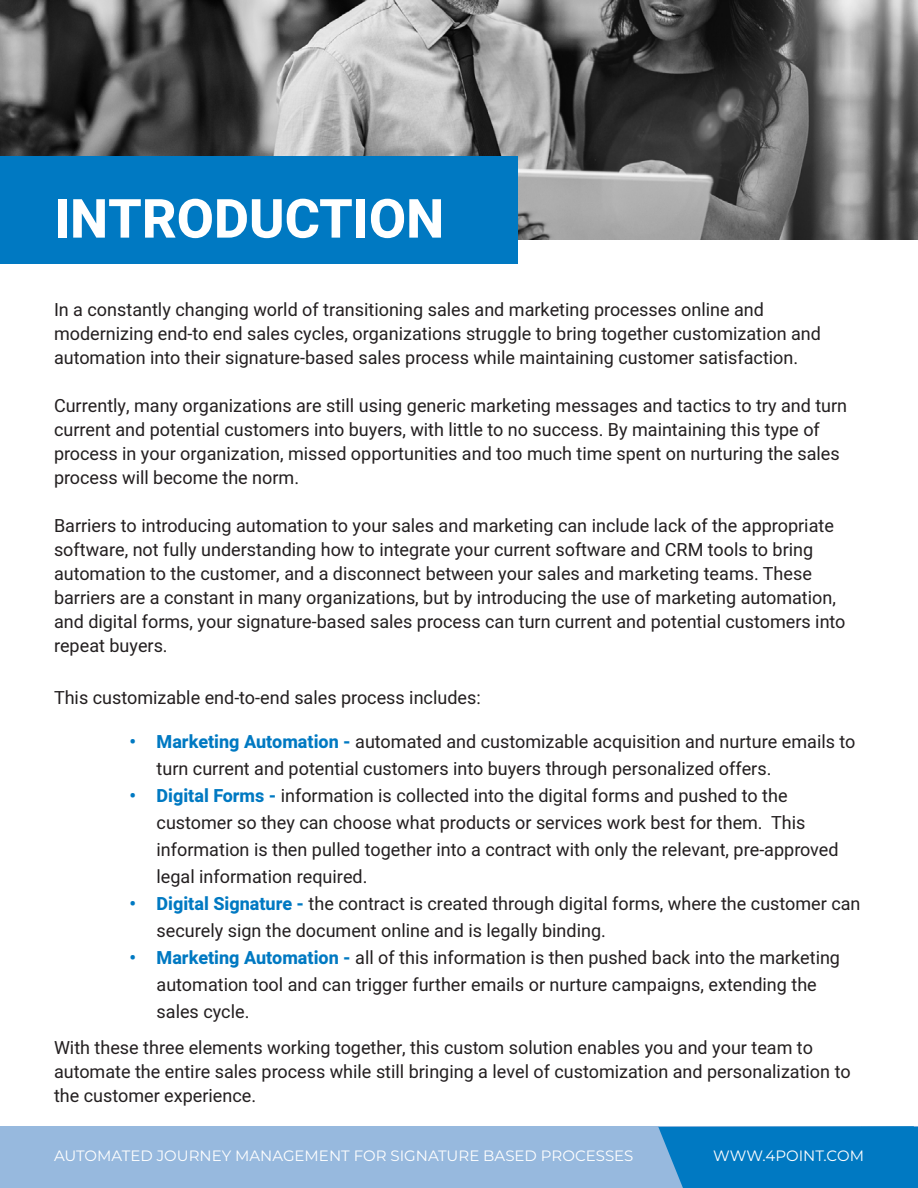
<style>
.page{position:relative;width:918px;height:1188px;background:#fff}
.page>*{position:absolute;margin:0;border:0;box-sizing:border-box;transform-origin:0 0}
.t1{font:800 54px "Heebo";color:#fff}
.t2{font:18px/24px "Heebo";color:#231f20}
.t3{font:15px "Montserrat";color:#fff}
.s1{font-weight:800;color:#0079c2}
</style>
<div class="page">
<img style="left:0;top:0;width:918px;height:239px">
<div style="left:0;top:156px;width:517px;height:108px;background:#0079c2"></div>
<div style="left:0;top:1126px;width:918px;height:62px;background:#97b9de"></div>
<svg style="left:658px;top:1126px;width:260px;height:62px;background:#097dc3"></svg>
<p class="t1" style="left:54px;top:181px;width:392px">INTRODUCTION</p>
<p class="t2" style="left:54px;top:298px;width:769px">In a constantly changing world of transitioning sales and marketing processes online and modernizing end-to end sales cycles, organizations struggle to bring together customization and automation into their signature-based sales process while maintaining customer satisfaction.</p>
<p class="t2" style="left:54px;top:394px;width:795px">Currently, many organizations are still using generic marketing messages and tactics to try and turn current and potential customers into buyers, with little to no success. By maintaining this type of process in your organization, missed opportunities and too much time spent on nurturing the sales process will become the norm.</p>
<p class="t2" style="left:54px;top:514px;width:793px">Barriers to introducing automation to your sales and marketing can include lack of the appropriate software, not fully understanding how to integrate your current software and CRM tools to bring automation to the customer, and a disconnect between your sales and marketing teams. These barriers are a constant in many organizations, but by introducing the use of marketing automation, and digital forms, your signature-based sales process can turn current and potential customers into repeat buyers.</p>
<p class="t2" style="left:54px;top:685px;width:428px">This customizable end-to-end sales process includes:</p>
<p class="t2" style="left:157px;top:728px;width:700px;line-height:27px;text-indent:-27px"><span class="s1">• Marketing Automation -</span> automated and customizable acquisition and nurture emails to turn current and potential customers into buyers through personalized offers.</p>
<p class="t2" style="left:157px;top:782px;width:684px;line-height:27px;text-indent:-27px"><span class="s1">• Digital Forms -</span> information is collected into the digital forms and pushed to the customer so they can choose what products or services work best for them. This information is then pulled together into a contract with only the relevant, pre-approved legal information required.</p>
<p class="t2" style="left:157px;top:890px;width:705px;line-height:27px;text-indent:-27px"><span class="s1">• Digital Signature -</span> the contract is created through digital forms, where the customer can securely sign the document online and is legally binding.</p>
<p class="t2" style="left:157px;top:944px;width:685px;line-height:27px;text-indent:-27px"><span class="s1">• Marketing Automation -</span> all of this information is then pushed back into the marketing automation tool and can trigger further emails or nurture campaigns, extending the sales cycle.</p>
<p class="t2" style="left:54px;top:1036px;width:798px">With these three elements working together, this custom solution enables you and your team to automate the entire sales process while still bringing a level of customization and personalization to the customer experience.</p>
<p class="t3" style="left:54px;top:1145px;width:581px">AUTOMATED JOURNEY MANAGEMENT FOR SIGNATURE BASED PROCESSES</p>
<p class="t3" style="left:713px;top:1145px;width:152px">WWW.4POINT.COM</p>
</div>
